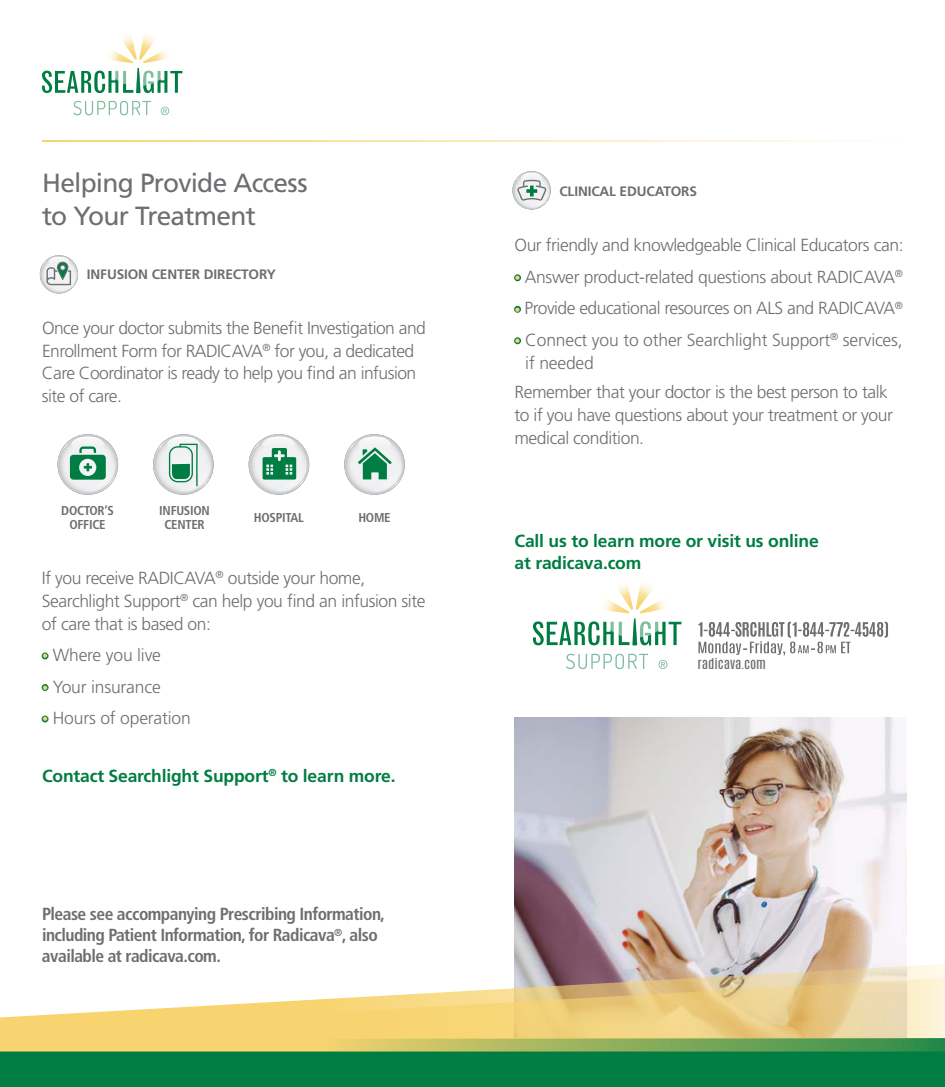
<style>
.page{position:relative;width:945px;height:1087px;background:#fff}
.page>*{position:absolute;margin:0;border:0;box-sizing:border-box;transform-origin:0 0}
.t1{font:26.25px/33.2px "Frutiger LT Std";letter-spacing:-.03em;color:#6d6e71}
.t2{font:300 17.5px/22.8px "Frutiger LT Std";letter-spacing:-.025em;color:#6d6e71}
.t3{font:700 condensed 17.5px/21px "Frutiger LT Std";letter-spacing:-.03em;color:#6d6e71}
.t4{font:700 17.5px/22.8px "Frutiger LT Std";letter-spacing:-.01em;color:#007d43}
.t5{font:700 13.65px "Frutiger LT Std";letter-spacing:-.01em;color:#6d6e71}
.t6{font:700 condensed 12.78px/13.8px "Frutiger LT Std";letter-spacing:-.02em;color:#6d6e71;text-align:center}
.t7{font:12.25px "Antonio";letter-spacing:-.005em;color:#6d6e71;scale:1.14 1}
.s1{font-size:12.25px;color:#f8d470}
</style>
<div class="page">
<svg style="left:472px;top:140px;width:8px;height:2px"></svg>
<div style="left:472px;top:1039px;width:16px;height:48px;background:#007d43"></div>
<svg style="left:42px;top:68px;width:140px;height:25px"></svg>
<img style="left:109px;top:34px;width:59px;height:29px">
<svg style="left:73px;top:101px;width:78px;height:14px"></svg>
<svg style="left:161px;top:107px;width:8px;height:8px"></svg>
<div style="left:42px;top:652px;width:7px;height:7px;border:3px solid #007d43;border-radius:50%"></div>
<div style="left:42px;top:684px;width:7px;height:7px;border:3px solid #007d43;border-radius:50%"></div>
<div style="left:42px;top:715px;width:7px;height:7px;border:3px solid #007d43;border-radius:50%"></div>
<div style="left:0;top:1039px;width:472px;height:48px;background:#007d43"></div>
<svg style="left:58px;top:434px;width:60px;height:61px"></svg>
<svg style="left:59px;top:436px;width:57px;height:56px"></svg>
<svg style="left:153px;top:434px;width:61px;height:61px"></svg>
<svg style="left:155px;top:436px;width:57px;height:56px"></svg>
<svg style="left:249px;top:434px;width:60px;height:61px"></svg>
<svg style="left:250px;top:436px;width:57px;height:56px"></svg>
<svg style="left:344px;top:434px;width:61px;height:61px"></svg>
<svg style="left:346px;top:436px;width:57px;height:56px"></svg>
<hr style="left:42px;top:140px;width:430px;height:2px;background:#f8d470">
<svg style="left:40px;top:255px;width:38px;height:38px"></svg>
<svg style="left:41px;top:257px;width:36px;height:34px"></svg>
<img style="left:514px;top:717px;width:392px;height:245px">
<div style="left:514px;top:274px;width:7px;height:7px;border:3px solid #007d43;border-radius:50%"></div>
<div style="left:514px;top:306px;width:7px;height:7px;border:3px solid #007d43;border-radius:50%"></div>
<div style="left:514px;top:337px;width:7px;height:7px;border:3px solid #007d43;border-radius:50%"></div>
<svg style="left:512px;top:171px;width:39px;height:38px"></svg>
<svg style="left:514px;top:173px;width:36px;height:34px"></svg>
<div style="left:480px;top:1039px;width:465px;height:48px;background:#007d43"></div>
<svg style="left:0;top:962px;width:945px;height:89px"></svg>
<hr style="left:480px;top:140px;width:423px;height:2px;background:#f8d470">
<svg style="left:533px;top:618px;width:148px;height:27px"></svg>
<img style="left:604px;top:583px;width:62px;height:30px">
<svg style="left:566px;top:654px;width:82px;height:15px"></svg>
<svg style="left:659px;top:660px;width:8px;height:9px"></svg>
<svg style="left:698px;top:622px;width:190px;height:33px"></svg>
<h1 class="t1" style="left:42px;top:166px;width:267px">Helping Provide Access to Your Treatment</h1>
<p class="t5" style="left:87px;top:266px;width:190px">INFUSION CENTER DIRECTORY</p>
<p class="t2" style="left:42px;top:317px;width:386px">Once your doctor submits the Benefit Investigation and Enrollment Form for RADICAVA<sup>®</sup> for you, a dedicated Care Coordinator is ready to help you find an infusion site of care.</p>
<p class="t6" style="left:61px;top:504px;width:54px">DOCTOR’S<br>OFFICE</p>
<p class="t6" style="left:159px;top:504px;width:52px">INFUSION<br>CENTER</p>
<p class="t6" style="left:254px;top:510px;width:51px">HOSPITAL</p>
<p class="t6" style="left:358px;top:510px;width:34px">HOME</p>
<p class="t2" style="left:42px;top:567px;width:385px">If you receive RADICAVA<sup>®</sup> outside your home,<br>Searchlight Support<sup>®</sup> can help you find an infusion site of care that is based on:</p>
<p class="t2" style="left:42px;top:644px;width:121px"><span class="s1">•</span> Where you live</p>
<p class="t2" style="left:42px;top:675px;width:120px"><span class="s1">•</span> Your insurance</p>
<p class="t2" style="left:42px;top:707px;width:150px"><span class="s1">•</span> Hours of operation</p>
<p class="t4" style="left:42px;top:764px;width:355px">Contact Searchlight Support<sup>®</sup> to learn more.</p>
<p class="t3" style="left:42px;top:904px;width:345px">Please see accompanying Prescribing Information, including Patient Information, for Radicava<sup>®</sup>, also available at radicava.com.</p>
<p class="t5" style="left:559px;top:183px;width:139px">CLINICAL EDUCATORS</p>
<p class="t2" style="left:514px;top:234px;width:391px">Our friendly and knowledgeable Clinical Educators can:</p>
<p class="t2" style="left:514px;top:266px;width:390px"><span class="s1">•</span> Answer product-related questions about RADICAVA<sup>®</sup></p>
<p class="t2" style="left:514px;top:297px;width:390px"><span class="s1">•</span> Provide educational resources on ALS and RADICAVA<sup>®</sup></p>
<p class="t2" style="left:525px;top:329px;width:379px;text-indent:-11px"><span class="s1">•</span> Connect you to other Searchlight Support<sup>®</sup> services, if needed</p>
<p class="t2" style="left:515px;top:381px;width:380px">Remember that your doctor is the best person to talk to if you have questions about your treatment or your medical condition.</p>
<p class="t4" style="left:514px;top:529px;width:306px">Call us to learn more or visit us online at radicava.com</p>
<p class="t7" style="left:698px;top:655px;width:62px">radicava.com</p>
</div>
